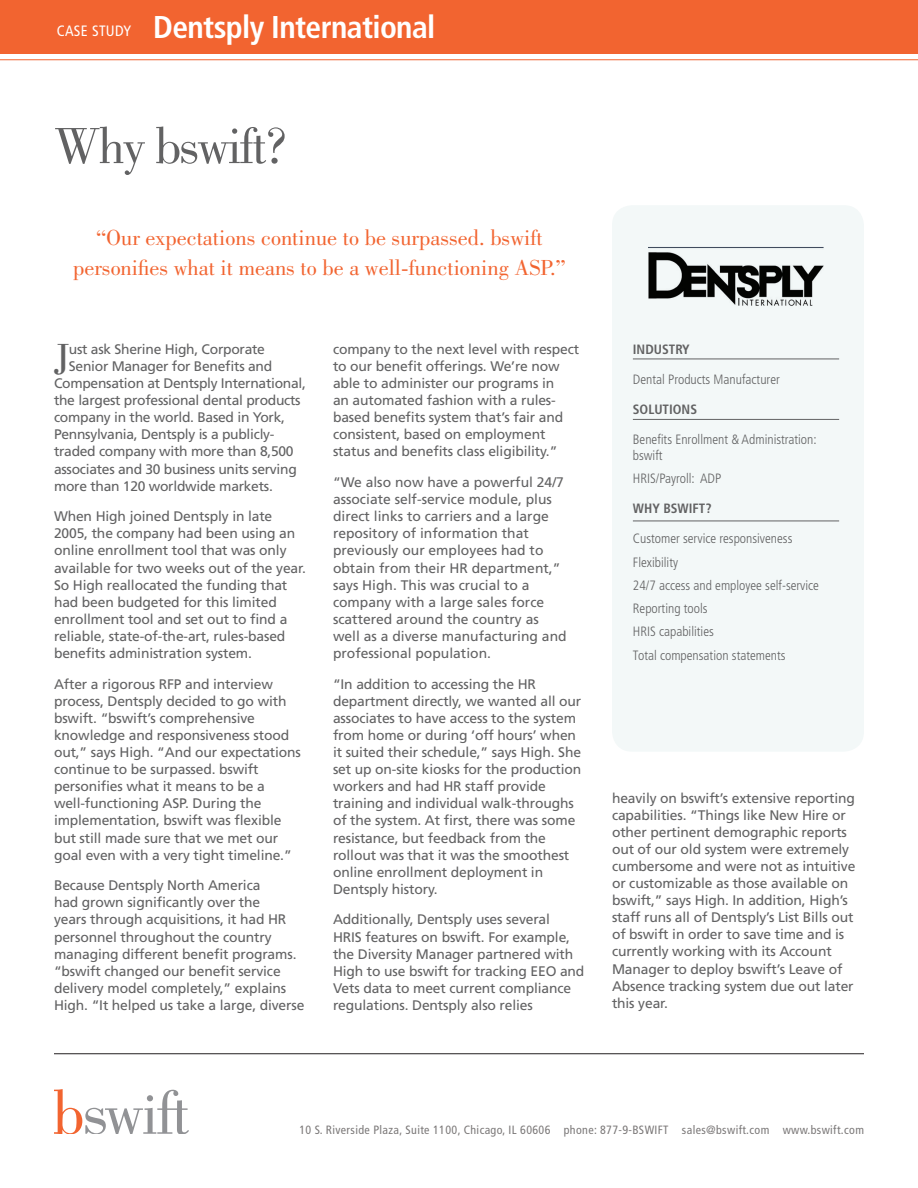
<style>
.page{position:relative;width:918px;height:1188px;background:#fff}
.page>*{position:absolute;margin:0;border:0;box-sizing:border-box;transform-origin:0 0}
.t1{font:52.5px "Bodoni";letter-spacing:-.04em;color:#626263}
.t2{font:40.5px "Bodoni";color:#626263}
.t3{font:700 condensed 31.5px "Frutiger LT Std";letter-spacing:-.02em;color:#fff}
.t4{font:22.5px/30px "Bodoni";color:#f26430;text-align:center}
.t5{font:condensed 15px "Frutiger LT Std";letter-spacing:.02em;color:#fff}
.t6{font:13.8px/17.1px "Frutiger LT Std";letter-spacing:-.01em;color:#626263}
.t7{font:300 condensed 13.5px/16.5px "Frutiger LT Std";color:#626263}
.t8{font:700 condensed 13.5px "Frutiger LT Std";color:#626263}
.t9{font:condensed 12px "Frutiger LT Std";letter-spacing:.03em;color:#7b7878}
</style>
<div class="page">
<div style="left:0;top:0;width:918px;height:54px;background:#f26430"></div>
<hr style="left:0;top:59px;width:918px;height:1px;background:#f26430">
<hr style="left:54px;top:1053px;width:810px;height:1px;background:#231f20">
<svg style="left:54px;top:1089px;width:135px;height:45px"></svg>
<div style="left:612px;top:205px;width:252px;height:547px;background:#f3f8f8;border-radius:20px"></div>
<hr style="left:633px;top:359px;width:206px;height:1px;background:#626263">
<hr style="left:633px;top:521px;width:206px;height:1px;background:#626263">
<hr style="left:633px;top:419px;width:206px;height:1px;background:#626263">
<img style="left:648px;top:247px;width:176px;height:59px">
<p class="t5" style="left:57px;top:22px;width:76px">CASE STUDY</p>
<p class="t3" style="left:153px;top:9px;width:284px">Dentsply International</p>
<p class="t1" style="left:54px;top:117px;width:236px">Why bswift?</p>
<p class="t4" style="left:73px;top:222px;width:494px">“Our expectations continue to be surpassed. bswift personifies what it means to be a well-functioning ASP.”</p>
<p class="t2" style="left:54px;top:335px;width:17px">J</p>
<p class="t6" style="left:69px;top:341px;width:197px">ust ask Sherine High, Corporate</p>
<p class="t6" style="left:69px;top:358px;width:205px">Senior Manager for Benefits and</p>
<p class="t6" style="left:54px;top:375px;width:253px">Compensation at Dentsply International,</p>
<p class="t6" style="left:54px;top:392px;width:248px">the largest professional dental products</p>
<p class="t6" style="left:54px;top:409px;width:233px">company in the world. Based in York,</p>
<p class="t6" style="left:54px;top:426px;width:222px">Pennsylvania, Dentsply is a publicly-</p>
<p class="t6" style="left:54px;top:443px;width:241px">traded company with more than 8,500</p>
<p class="t6" style="left:54px;top:460px;width:244px">associates and 30 business units serving</p>
<p class="t6" style="left:54px;top:477px;width:220px">more than 120 worldwide markets.</p>
<p class="t6" style="left:54px;top:508px;width:254px">When High joined Dentsply in late 2005, the company had been using an online enrollment tool that was only available for two weeks out of the year.<br>So High reallocated the funding that had been budgeted for this limited enrollment tool and set out to find a reliable, state-of-the-art, rules-based benefits administration system.</p>
<p class="t6" style="left:54px;top:675px;width:248px">After a rigorous RFP and interview process, Dentsply decided to go with bswift. “bswift’s comprehensive knowledge and responsiveness stood out,” says High. “And our expectations continue to be surpassed. bswift personifies what it means to be a well-functioning ASP. During the implementation, bswift was flexible but still made sure that we met our goal even with a very tight timeline.”</p>
<p class="t6" style="left:54px;top:877px;width:252px">Because Dentsply North America<br>had grown significantly over the<br>years through acquisitions, it had HR personnel throughout the country managing different benefit programs. “bswift changed our benefit service delivery model completely,” explains High. “It helped us take a large, diverse</p>
<p class="t6" style="left:333px;top:341px;width:248px">company to the next level with respect to our benefit offerings. We’re now able to administer our programs in<br>an automated fashion with a rules&shy;based benefits system that’s fair and consistent, based on employment status and benefits class eligibility.”</p>
<p class="t6" style="left:333px;top:474px;width:235px">“We also now have a powerful 24/7 associate self-service module, plus direct links to carriers and a large repository of information that previously our employees had to obtain from their HR department,” says High. This was crucial to a company with a large sales force scattered around the country as well as a diverse manufacturing and professional population.</p>
<p class="t6" style="left:333px;top:675px;width:250px">“In addition to accessing the HR department directly, we wanted all our associates to have access to the system from home or during ‘off hours’ when it suited their schedule,” says High. She set up on-site kiosks for the production workers and had HR staff provide training and individual walk-throughs of the system. At first, there was some resistance, but feedback from the rollout was that it was the smoothest online enrollment deployment in Dentsply history.</p>
<p class="t6" style="left:333px;top:911px;width:253px">Additionally, Dentsply uses several<br>HRIS features on bswift. For example, the Diversity Manager partnered with High to use bswift for tracking EEO and Vets data to meet current compliance regulations. Dentsply also relies</p>
<p class="t8" style="left:633px;top:341px;width:58px">INDUSTRY</p>
<p class="t7" style="left:633px;top:371px;width:148px">Dental Products Manufacturer</p>
<p class="t8" style="left:633px;top:401px;width:66px">SOLUTIONS</p>
<p class="t7" style="left:633px;top:431px;width:185px">Benefits Enrollment &amp; Administration: bswift</p>
<p class="t7" style="left:633px;top:471px;width:90px">HRIS/Payroll: ADP</p>
<p class="t8" style="left:633px;top:501px;width:80px">WHY BSWIFT?</p>
<p class="t7" style="left:633px;top:531px;width:161px">Customer service responsiveness</p>
<p class="t7" style="left:633px;top:554px;width:47px">Flexibility</p>
<p class="t7" style="left:633px;top:577px;width:188px">24/7 access and employee self-service</p>
<p class="t7" style="left:633px;top:600px;width:76px">Reporting tools</p>
<p class="t7" style="left:633px;top:624px;width:82px">HRIS capabilities</p>
<p class="t7" style="left:633px;top:647px;width:154px">Total compensation statements</p>
<p class="t6" style="left:612px;top:789px;width:245px">heavily on bswift’s extensive reporting capabilities. “Things like New Hire or other pertinent demographic reports out of our old system were extremely cumbersome and were not as intuitive or customizable as those available on bswift,” says High. In addition, High’s staff runs all of Dentsply’s List Bills out of bswift in order to save time and is currently working with its Account Manager to deploy bswift’s Leave of Absence tracking system due out later this year.</p>
<p class="t9" style="left:299px;top:1123px;width:566px">10 S. Riverside Plaza, Suite 1100, Chicago, IL 60606 phone: 877-9-BSWIFT sales@bswift.com www.bswift.com</p>
</div>
